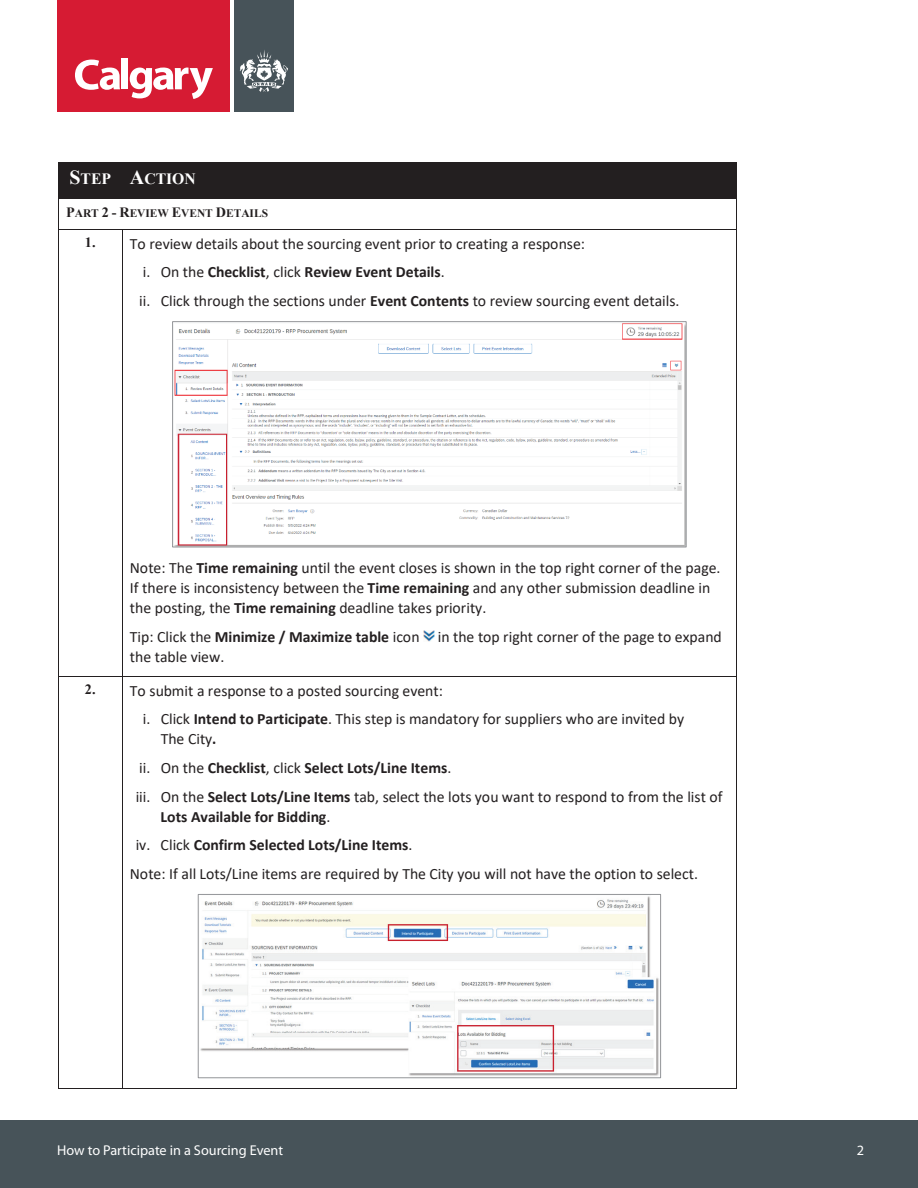
<style>
.page{position:relative;width:918px;height:1188px;background:#fff}
.page>*{position:absolute;margin:0;border:0;box-sizing:border-box;transform-origin:0 0}
.t1{font:15.75px/28.7px "Calibri";color:#231f20}
.t2{font:700 15.75px "Calibri";color:#231f20}
.t3{font:700 15.75px "Times New Roman";letter-spacing:-.005em;color:#fff}
.t4{font:14.25px "Myriad Pro";color:#fff}
.t5{font:700 11.4px "Times New Roman";letter-spacing:-.005em;color:#231f20}
.s1{font-size:19.95px}
.s2{font-size:14.25px}
.s3{font-family:"Times New Roman";font-weight:700;font-size:14.25px}
.s4{font-weight:700}
.s5{font-weight:400}
</style>
<div class="page">
<div style="left:0;top:1120px;width:918px;height:68px;background:#475359"></div>
<div style="left:57px;top:0;width:174px;height:112px;background:#d61b33"></div>
<div style="left:234px;top:0;width:59px;height:112px;background:#475359"></div>
<svg style="left:75px;top:60px;width:45px;height:30px"></svg>
<div style="left:121px;top:58px;width:7px;height:31px;background:#fff"></div>
<svg style="left:130px;top:68px;width:83px;height:31px"></svg>
<svg style="left:240px;top:50px;width:48px;height:42px"></svg>
<div style="left:59px;top:162px;width:63px;height:36px;background:#231f20"></div>
<div style="left:123px;top:162px;width:614px;height:36px;background:#231f20"></div>
<hr style="left:58px;top:162px;width:1px;height:36px;background:#231f20">
<hr style="left:122px;top:162px;width:1px;height:36px;background:#231f20">
<hr style="left:737px;top:162px;width:1px;height:36px;background:#231f20">
<hr style="left:59px;top:198px;width:63px;height:1px;background:#231f20">
<hr style="left:123px;top:198px;width:614px;height:1px;background:#231f20">
<hr style="left:58px;top:199px;width:1px;height:30px;background:#231f20">
<hr style="left:737px;top:199px;width:1px;height:30px;background:#231f20">
<hr style="left:59px;top:229px;width:63px;height:1px;background:#231f20">
<hr style="left:123px;top:229px;width:614px;height:1px;background:#231f20">
<hr style="left:58px;top:230px;width:1px;height:446px;background:#231f20">
<hr style="left:122px;top:230px;width:1px;height:446px;background:#231f20">
<hr style="left:737px;top:230px;width:1px;height:446px;background:#231f20">
<hr style="left:59px;top:676px;width:63px;height:1px;background:#231f20">
<hr style="left:123px;top:676px;width:614px;height:1px;background:#231f20">
<hr style="left:58px;top:676px;width:1px;height:412px;background:#231f20">
<hr style="left:59px;top:1088px;width:63px;height:1px;background:#231f20">
<hr style="left:122px;top:676px;width:1px;height:412px;background:#231f20">
<hr style="left:123px;top:1088px;width:614px;height:1px;background:#231f20">
<hr style="left:737px;top:676px;width:1px;height:412px;background:#231f20">
<img style="left:174px;top:323px;width:511px;height:222px">
<div style="left:172px;top:321px;width:515px;height:226px;border:1px solid #939598"></div>
<svg style="left:423px;top:630px;width:11px;height:12px"></svg>
<img style="left:200px;top:896px;width:459px;height:180px">
<div style="left:198px;top:894px;width:463px;height:184px;border:1px solid #939598"></div>
<p class="t3" style="left:70px;top:168px;width:128px"><span class="s1">S</span>TEP <span class="s1">A</span>CTION</p>
<p class="t5" style="left:66px;top:205px;width:203px"><span class="s2">P</span>ART <span class="s2">2 - R</span>EVIEW <span class="s2">E</span>VENT <span class="s2">D</span>ETAILS</p>
<p class="t1" style="left:139px;top:229px;width:542px;text-indent:-54px"><span class="s3">1.</span> To review details about the sourcing event prior to creating a response:<br>i. On the <span class="s4">Checklist</span>, click <span class="s4">Review Event Details</span>.<br>ii. Click through the sections under <span class="s4">Event Contents</span> to review sourcing event details.</p>
<p class="t1" style="left:130px;top:557px;width:592px;line-height:20.1px">Note: The <span class="s4">Time remaining</span> until the event closes is shown in the top right corner of the page.<br>If there is inconsistency between the <span class="s4">Time remaining</span> and any other submission deadline in the posting, the <span class="s4">Time remaining</span> deadline takes priority.</p>
<p class="t1" style="left:130px;top:626px;width:593px;line-height:20.2px">Tip: Click the <span class="s4">Minimize / Maximize table</span> icon in the top right corner of the page to expand the table view.</p>
<p class="t1" style="left:143px;top:676px;width:543px;text-indent:-58px"><span class="s3">2.</span> To submit a response to a posted sourcing event:<br>i. Click <span class="s4">Intend to Participate</span>. This step is mandatory for suppliers who are invited by</p>
<p class="t1" style="left:136px;top:724px;width:588px;text-indent:25px">The City<span class="s4">.<br></span>ii. On the <span class="s4">Checklist</span>, click <span class="s4">Select Lots/Line Items</span>.<br>iii. On the <span class="s4">Select Lots/Line Items</span> tab, select the lots you want to respond to from the list of</p>
<p class="t2" style="left:161px;top:805px;width:171px">Lots Available for Bidding<span class="s5">.</span></p>
<p class="t2" style="left:136px;top:834px;width:278px"><span class="s5">iv. Click</span> Confirm Selected Lots/Line Items<span class="s5">.</span></p>
<p class="t1" style="left:130px;top:859px;width:570px">Note: If all Lots/Line items are required by The City you will not have the option to select.</p>
<p class="t4" style="left:57px;top:1142px;width:227px">How to Participate in a Sourcing Event</p>
<p class="t4" style="left:857px;top:1142px;width:9px">2</p>
</div>
